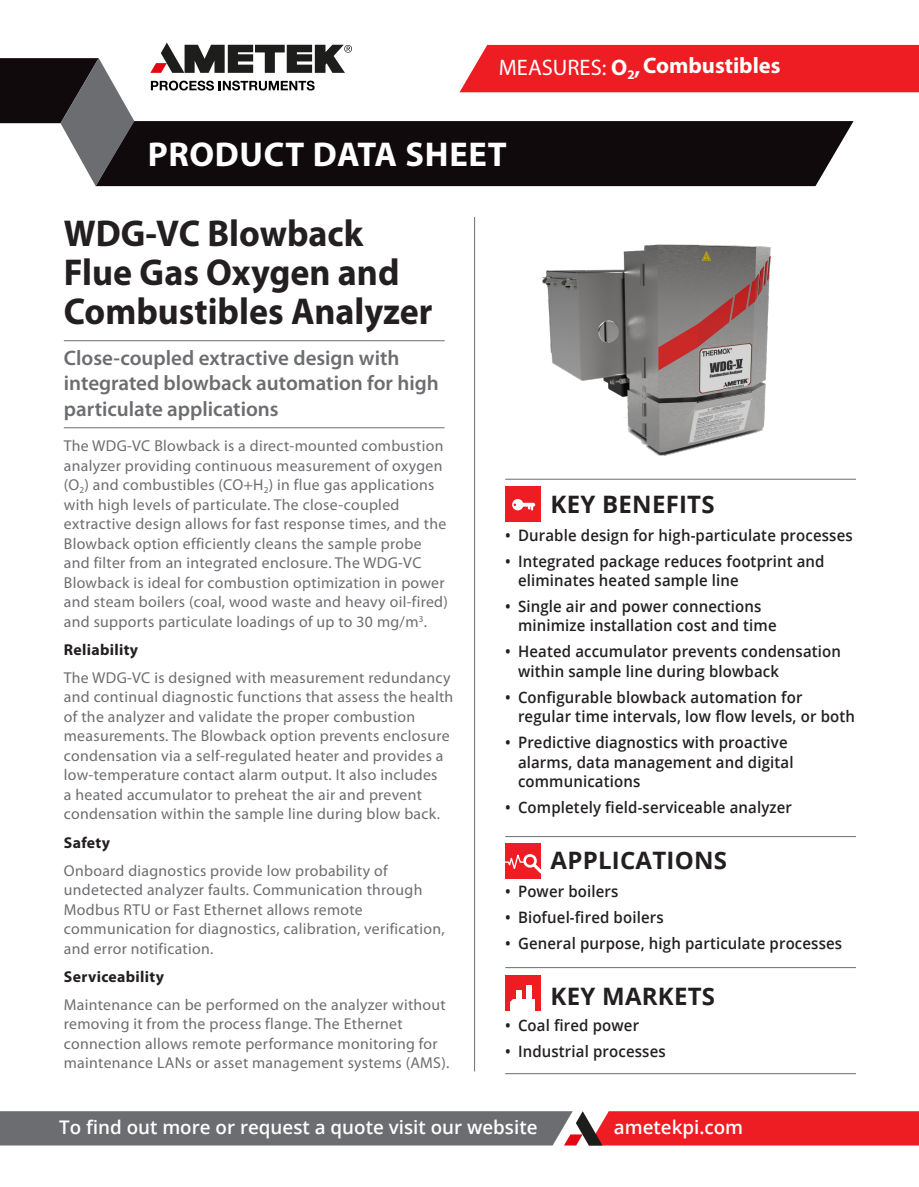
<style>
.page{position:relative;width:919px;height:1187px;background:#fff}
.page>*{position:absolute;margin:0;border:0;box-sizing:border-box;transform-origin:0 0}
.t1{font:700 37.5px/39px "Myriad Pro";color:#231f20;scale:.96 1}
.t2{font:700 34.5px "Myriad Pro";letter-spacing:.02em;color:#fff}
.t3{font:700 24px "Open Sans";letter-spacing:.01em;color:#231f20}
.t4{font:700 22.5px "Myriad Pro";color:#fff}
.t5{font:600 21px/25.5px "Myriad Pro";color:#6c6d70}
.t6{font:600 18.75px "Open Sans";color:#fff}
.t7{font:15.75px/19.5px "Myriad Pro";letter-spacing:.02em;color:#6c6d70}
.t8{font:600 15.75px/19.5px "Open Sans";letter-spacing:.01em;color:#231f20;scale:.95 1}
.t9{font:700 15.75px "Myriad Pro";letter-spacing:.02em;color:#231f20}
.s1{font-weight:400}
</style>
<div class="page">
<svg style="left:151px;top:81px;width:163px;height:9px"></svg>
<svg style="left:150px;top:43px;width:202px;height:30px"></svg>
<hr style="left:474px;top:217px;width:1px;height:854px;background:#6c6d70">
<hr style="left:64px;top:340px;width:380px;height:1px;background:#6c6d70">
<hr style="left:64px;top:427px;width:380px;height:1px;background:#6c6d70">
<hr style="left:505px;top:1073px;width:350px;height:1px;background:#6c6d70">
<div style="left:134px;top:121px;width:719px;height:65px;background:#110a0c"></div>
<svg style="left:0;top:58px;width:134px;height:128px"></svg>
<hr style="left:505px;top:479px;width:350px;height:1px;background:#6c6d70">
<hr style="left:505px;top:836px;width:350px;height:1px;background:#6c6d70">
<hr style="left:505px;top:967px;width:350px;height:1px;background:#6c6d70">
<div style="left:505px;top:486px;width:35px;height:35px;background:#ee1d23"></div>
<svg style="left:512px;top:499px;width:23px;height:11px"></svg>
<div style="left:505px;top:975px;width:35px;height:35px;background:#ee1d23"></div>
<div style="left:516px;top:989px;width:6px;height:16px;background:#fff"></div>
<div style="left:525px;top:985px;width:6px;height:19px;background:#fff"></div>
<svg style="left:510px;top:998px;width:25px;height:12px"></svg>
<div style="left:505px;top:843px;width:35px;height:35px;background:#ee1d23"></div>
<svg style="left:505px;top:850px;width:36px;height:26px"></svg>
<svg style="left:0;top:1111px;width:918px;height:34px;background:#9c5458"></svg>
<div style="left:459px;top:45px;width:459px;height:47px;background:#ee1d23"></div>
<img style="left:542px;top:244px;width:229px;height:212px">
<p class="t4" style="left:499px;top:51px;width:283px"><span class="s1">MEASURES:</span> O<sub>2</sub>,Combustibles</p>
<p class="t2" style="left:148px;top:131px;width:360px">PRODUCT DATA SHEET</p>
<p class="t1" style="left:64px;top:213px;width:313px">WDG-VC Blowback</p>
<p class="t1" style="left:64px;top:252px;width:385px">Flue Gas Oxygen and<br>Combustibles Analyzer</p>
<p class="t5" style="left:64px;top:344px;width:376px">Close-coupled extractive design with integrated blowback automation for high particulate applications</p>
<p class="t7" style="left:64px;top:436px;width:385px">The WDG-VC Blowback is a direct-mounted combustion analyzer providing continuous measurement of oxygen (O<sub>2</sub>) and combustibles (CO+H<sub>2</sub>) in flue gas applications with high levels of particulate. The close-coupled extractive design allows for fast response times, and the Blowback option efficiently cleans the sample probe and filter from an integrated enclosure. The WDG-VC Blowback is ideal for combustion optimization in power and steam boilers (coal, wood waste and heavy oil-fired) and supports particulate loadings of up to 30 mg/m<sup>3</sup>.</p>
<p class="t9" style="left:64px;top:639px;width:76px">Reliability</p>
<p class="t7" style="left:64px;top:667px;width:391px">The WDG-VC is designed with measurement redundancy and continual diagnostic functions that assess the health of the analyzer and validate the proper combustion measurements. The Blowback option prevents enclosure condensation via a self-regulated heater and provides a low-temperature contact alarm output. It also includes<br>a heated accumulator to preheat the air and prevent condensation within the sample line during blow back.</p>
<p class="t9" style="left:64px;top:831px;width:48px">Safety</p>
<p class="t7" style="left:64px;top:860px;width:382px">Onboard diagnostics provide low probability of undetected analyzer faults. Communication through Modbus RTU or Fast Ethernet allows remote communication for diagnostics, calibration, verification, and error notification.</p>
<p class="t9" style="left:64px;top:965px;width:101px">Serviceability</p>
<p class="t7" style="left:64px;top:994px;width:387px">Maintenance can be performed on the analyzer without removing it from the process flange. The Ethernet connection allows remote performance monitoring for maintenance LANs or asset management systems (AMS).</p>
<p class="t3" style="left:550px;top:487px;width:165px">KEY BENEFITS</p>
<p class="t8" style="left:505px;top:525px;width:367px">• Durable design for high-particulate processes</p>
<p class="t8" style="left:518px;top:550px;width:324px;text-indent:-13px">• Integrated package reduces footprint and eliminates heated sample line</p>
<p class="t8" style="left:518px;top:596px;width:274px;text-indent:-13px">• Single air and power connections minimize installation cost and time</p>
<p class="t8" style="left:518px;top:641px;width:341px;text-indent:-13px">• Heated accumulator prevents condensation within sample line during blowback</p>
<p class="t8" style="left:518px;top:687px;width:356px;text-indent:-13px">• Configurable blowback automation for regular time intervals, low flow levels, or both</p>
<p class="t8" style="left:518px;top:732px;width:291px;text-indent:-13px">• Predictive diagnostics with proactive alarms, data management and digital communications</p>
<p class="t8" style="left:505px;top:797px;width:303px">• Completely field-serviceable analyzer</p>
<p class="t3" style="left:550px;top:843px;width:178px">APPLICATIONS</p>
<p class="t8" style="left:505px;top:881px;width:121px">• Power boilers</p>
<p class="t8" style="left:505px;top:907px;width:168px">• Biofuel-fired boilers</p>
<p class="t8" style="left:505px;top:933px;width:356px">• General purpose, high particulate processes</p>
<p class="t3" style="left:550px;top:979px;width:166px">KEY MARKETS</p>
<p class="t8" style="left:505px;top:1015px;width:142px">• Coal fired power</p>
<p class="t8" style="left:505px;top:1041px;width:170px">• Industrial processes</p>
<p class="t6" style="left:59px;top:1114px;width:480px">To find out more or request a quote visit our website</p>
<p class="t6" style="left:613px;top:1114px;width:131px">ametekpi.com</p>
</div>
